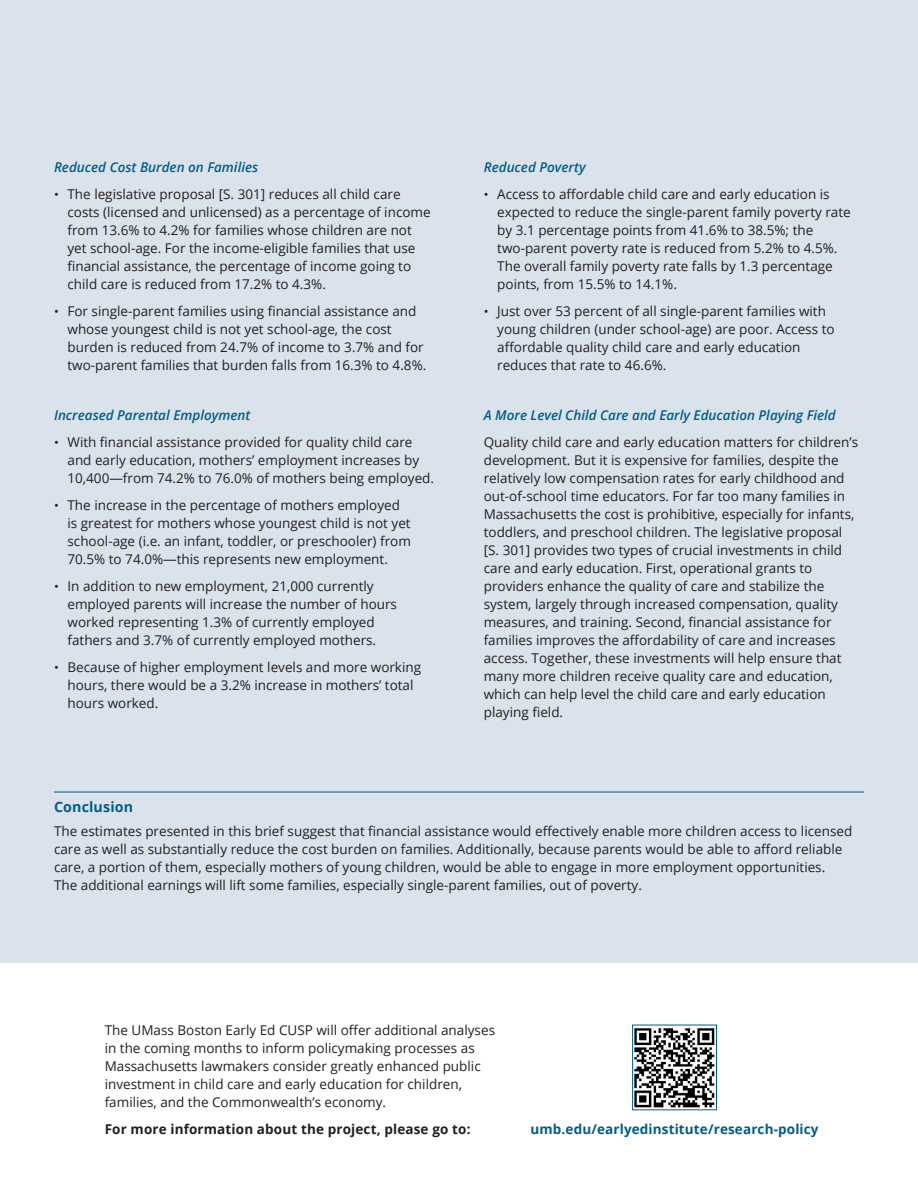
<style>
.page{position:relative;width:918px;height:1188px;background:#fff}
.page>*{position:absolute;margin:0;border:0;box-sizing:border-box;transform-origin:0 0}
.EXEC_SUMMARY_SEPARAT{font:700 14.25px "Open Sans";letter-spacing:.01em;color:#005c8d}
.body_paragraph__Exec{font:13.5px/18px "Open Sans";color:#231f20}
.Brief_H3{font:italic 600 13.5px "Open Sans";color:#005c8d}
.body_paragraph__Exec-2{font:700 13.5px "Open Sans";letter-spacing:.01em;color:#231f20}
.small_text{font:700 13.5px "Open Sans";letter-spacing:.01em;color:#005c8d}
.s1{font-size:12.75px}
</style>
<div class="page">
<div style="left:0;top:0;width:918px;height:963px;background:#dae2ec"></div>
<img style="left:634px;top:1028px;width:81px;height:80px">
<div style="left:632px;top:1025px;width:85px;height:85px;border:1px solid #005c8d"></div>
<hr style="left:54px;top:792px;width:810px;height:1px;background:#005c8d">
<p class="Brief_H3" style="left:54px;top:158px;width:206px">Reduced Cost Burden on Families</p>
<p class="body_paragraph__Exec" style="left:68px;top:185px;width:365px;text-indent:-14px"><span class="s1">•</span> The legislative proposal [S. 301] reduces all child care costs (licensed and unlicensed) as a percentage of income from 13.6% to 4.2% for families whose children are not yet school-age. For the income-eligible families that use financial assistance, the percentage of income going to child care is reduced from 17.2% to 4.3%.</p>
<p class="body_paragraph__Exec" style="left:68px;top:302px;width:360px;text-indent:-14px"><span class="s1">•</span> For single-parent families using financial assistance and whose youngest child is not yet school-age, the cost burden is reduced from 24.7% of income to 3.7% and for two-parent families that burden falls from 16.3% to 4.8%.</p>
<p class="Brief_H3" style="left:54px;top:406px;width:198px">Increased Parental Employment</p>
<p class="body_paragraph__Exec" style="left:68px;top:433px;width:368px;text-indent:-14px"><span class="s1">•</span> With financial assistance provided for quality child care and early education, mothers’ employment increases by<br>10,400—from 74.2% to 76.0% of mothers being employed.</p>
<p class="body_paragraph__Exec" style="left:68px;top:496px;width:345px;text-indent:-14px"><span class="s1">•</span> The increase in the percentage of mothers employed is greatest for mothers whose youngest child is not yet school-age (i.e. an infant, toddler, or preschooler) from 70.5% to 74.0%—this represents new employment.</p>
<p class="body_paragraph__Exec" style="left:68px;top:577px;width:331px;text-indent:-14px"><span class="s1">•</span> In addition to new employment, 21,000 currently employed parents will increase the number of hours worked representing 1.3% of currently employed fathers and 3.7% of currently employed mothers.</p>
<p class="body_paragraph__Exec" style="left:68px;top:658px;width:355px;text-indent:-14px"><span class="s1">•</span> Because of higher employment levels and more working hours, there would be a 3.2% increase in mothers’ total hours worked.</p>
<p class="Brief_H3" style="left:484px;top:158px;width:103px">Reduced Poverty</p>
<p class="body_paragraph__Exec" style="left:497px;top:185px;width:355px;text-indent:-14px"><span class="s1">•</span> Access to affordable child care and early education is expected to reduce the single-parent family poverty rate by 3.1 percentage points from 41.6% to 38.5%; the two-parent poverty rate is reduced from 5.2% to 4.5%.<br>The overall family poverty rate falls by 1.3 percentage points, from 15.5% to 14.1%.</p>
<p class="body_paragraph__Exec" style="left:497px;top:302px;width:339px;text-indent:-14px"><span class="s1">•</span> Just over 53 percent of all single-parent families with young children (under school-age) are poor. Access to affordable quality child care and early education reduces that rate to 46.6%.</p>
<p class="Brief_H3" style="left:484px;top:406px;width:354px">A More Level Child Care and Early Education Playing Field</p>
<p class="body_paragraph__Exec" style="left:484px;top:433px;width:376px">Quality child care and early education matters for children’s development. But it is expensive for families, despite the relatively low compensation rates for early childhood and out-of-school time educators. For far too many families in Massachusetts the cost is prohibitive, especially for infants, toddlers, and preschool children. The legislative proposal [S. 301] provides two types of crucial investments in child care and early education. First, operational grants to providers enhance the quality of care and stabilize the system, largely through increased compensation, quality measures, and training. Second, financial assistance for families improves the affordability of care and increases access. Together, these investments will help ensure that many more children receive quality care and education, which can help level the child care and early education playing field.</p>
<p class="EXEC_SUMMARY_SEPARAT" style="left:54px;top:797px;width:81px">Conclusion</p>
<p class="body_paragraph__Exec" style="left:54px;top:822px;width:800px">The estimates presented in this brief suggest that financial assistance would effectively enable more children access to licensed care as well as substantially reduce the cost burden on families. Additionally, because parents would be able to afford reliable care, a portion of them, especially mothers of young children, would be able to engage in more employment opportunities.<br>The additional earnings will lift some families, especially single-parent families, out of poverty.</p>
<p class="body_paragraph__Exec" style="left:105px;top:1021px;width:392px">The UMass Boston Early Ed CUSP will offer additional analyses in the coming months to inform policymaking processes as Massachusetts lawmakers consider greatly enhanced public investment in child care and early education for children, families, and the Commonwealth’s economy.</p>
<p class="body_paragraph__Exec-2" style="left:105px;top:1120px;width:367px">For more information about the project, please go to:</p>
<p class="small_text" style="left:531px;top:1119px;width:290px">umb.edu/earlyedinstitute/research-policy</p>
</div>
